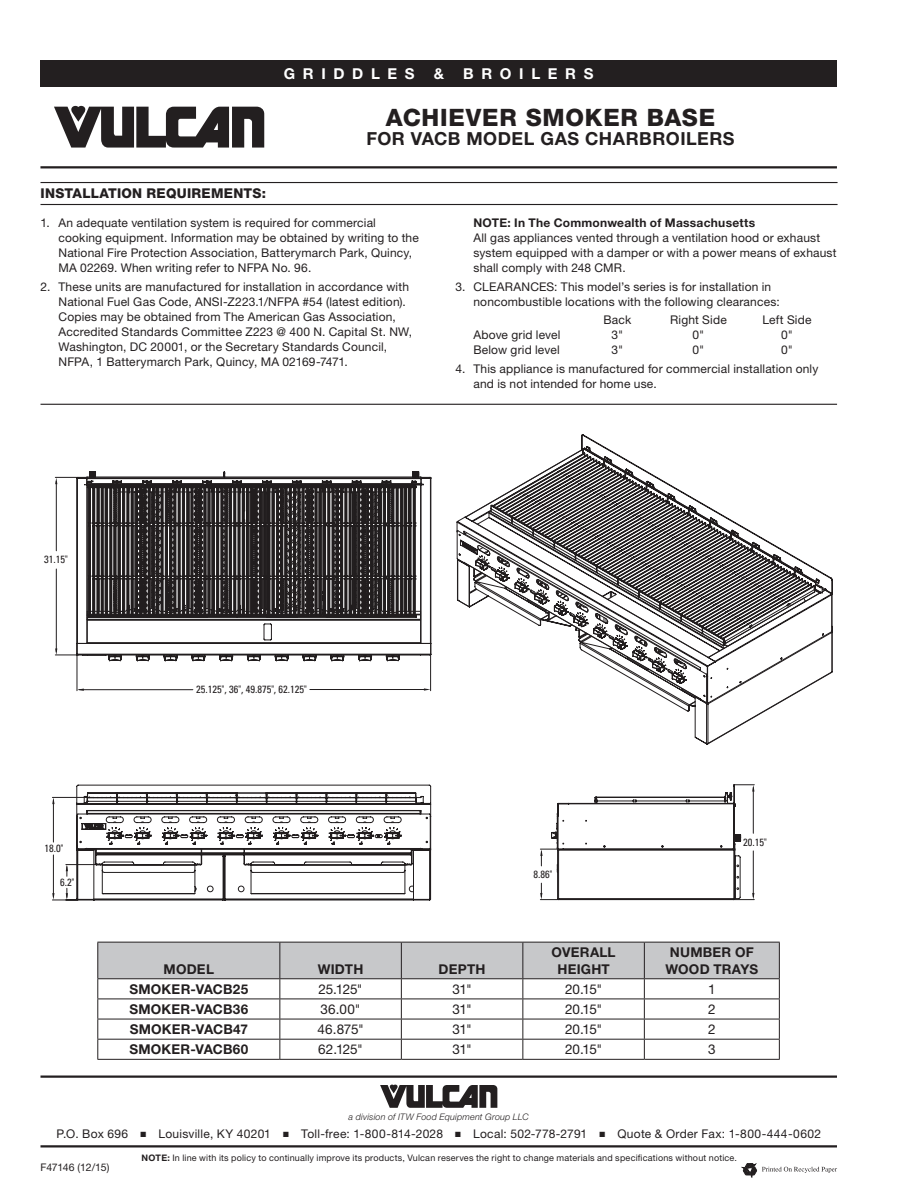
<style>
.page{position:relative;width:918px;height:1188px;background:#fff}
.page>*{position:absolute;margin:0;border:0;box-sizing:border-box;transform-origin:0 0}
.t1{font:800 24px "Helvetica Neue LT Std";letter-spacing:.035em;color:#231f20}
.Title_Sub_1{font:700 18px "Helvetica Neue LT Std";letter-spacing:.03em;color:#231f20}
.t2{font:700 15px "Helvetica Neue LT Std";letter-spacing:.51em;color:#fff}
.Body_2_Align-Left{font:700 13.5px "Helvetica Neue LT Std";letter-spacing:.015em;color:#231f20}
.Body_2_Align-Left-2{font:13.5px "Helvetica Neue LT Std";letter-spacing:-.015em;color:#231f20}
.Sub_Head_1{font:800 13.5px "Helvetica Neue LT Std";letter-spacing:.02em;color:#231f20}
.Body_2_Align-Left-3{font:12px/15px "Helvetica Neue LT Std";letter-spacing:.015em;color:#231f20}
.Body_2_Align-Left-4{font:700 12px "Helvetica Neue LT Std";letter-spacing:.02em;color:#231f20}
.t3{font:condensed 10.5px "Univers LT Std";color:#211d1e}
.t4{font:10.5px "Helvetica Neue LT Std";letter-spacing:-.03em;color:#231f20}
.Body_2_Align-Left-5{font:9px "Helvetica Neue LT Std";letter-spacing:.02em;color:#231f20}
.t5{font:italic 300 9px "Helvetica Neue LT Std";letter-spacing:.02em;color:#231f20}
.s1{font-weight:700}
</style>
<div class="page">
<hr style="left:40px;top:1076px;width:797px;height:2px;background:#231f20">
<svg style="left:380px;top:1085px;width:117px;height:23px"></svg>
<hr style="left:40px;top:1145px;width:797px;height:3px;background:#231f20">
<div style="left:40px;top:60px;width:797px;height:27px;background:#231f20"></div>
<svg style="left:54px;top:106px;width:210px;height:42px"></svg>
<hr style="left:40px;top:166px;width:797px;height:2px;background:#231f20">
<svg style="left:742px;top:1163px;width:95px;height:15px"></svg>
<hr style="left:41px;top:404px;width:796px;height:1px;background:#231f20">
<hr style="left:41px;top:182px;width:797px;height:1px;background:#231f20">
<hr style="left:41px;top:204px;width:797px;height:1px;background:#231f20">
<svg style="left:97px;top:942px;width:683px;height:117px"></svg>
<hr style="left:401px;top:1059px;width:122px;height:1px;background:#231f20">
<hr style="left:523px;top:1059px;width:121px;height:1px;background:#231f20">
<hr style="left:97px;top:1059px;width:183px;height:1px;background:#231f20">
<hr style="left:280px;top:1059px;width:121px;height:1px;background:#231f20">
<hr style="left:644px;top:1059px;width:136px;height:1px;background:#231f20">
<svg style="left:76px;top:471px;width:355px;height:6px"></svg>
<svg style="left:55px;top:477px;width:377px;height:423px"></svg>
<svg style="left:540px;top:784px;width:215px;height:116px"></svg>
<svg style="left:694px;top:712px;width:70px;height:33px"></svg>
<svg style="left:546px;top:448px;width:99px;height:22px"></svg>
<svg style="left:457px;top:470px;width:370px;height:230px"></svg>
<svg style="left:55px;top:648px;width:2px;height:7px"></svg>
<svg style="left:55px;top:478px;width:2px;height:6px"></svg>
<svg style="left:540px;top:893px;width:2px;height:7px"></svg>
<svg style="left:540px;top:849px;width:3px;height:7px"></svg>
<svg style="left:752px;top:893px;width:2px;height:7px"></svg>
<svg style="left:752px;top:785px;width:2px;height:7px"></svg>
<svg style="left:424px;top:688px;width:7px;height:3px"></svg>
<svg style="left:77px;top:689px;width:7px;height:2px"></svg>
<svg style="left:66px;top:893px;width:2px;height:7px"></svg>
<svg style="left:66px;top:865px;width:2px;height:6px"></svg>
<svg style="left:52px;top:893px;width:3px;height:7px"></svg>
<svg style="left:52px;top:797px;width:3px;height:7px"></svg>
<p class="t2" style="left:284px;top:64px;width:132px">GRIDDLES</p>
<p class="t2" style="left:434px;top:64px;width:12px">&amp;</p>
<p class="t2" style="left:463px;top:64px;width:132px">BROILERS</p>
<p class="Sub_Head_1" style="left:41px;top:185px;width:227px">INSTALLATION REQUIREMENTS:</p>
<p class="t1" style="left:386px;top:103px;width:331px">ACHIEVER SMOKER BASE</p>
<p class="Title_Sub_1" style="left:367px;top:128px;width:370px">FOR VACB MODEL GAS CHARBROILERS</p>
<p class="Body_2_Align-Left-3" style="left:59px;top:215px;width:362px;text-indent:-18px">1. An adequate ventilation system is required for commercial cooking equipment. Information may be obtained by writing to the National Fire Protection Association, Batterymarch Park, Quincy, MA 02269. When writing refer to NFPA No. 96.</p>
<p class="Body_2_Align-Left-3" style="left:59px;top:279px;width:355px;text-indent:-18px">2. These units are manufactured for installation in accordance with National Fuel Gas Code, ANSI-Z223.1/NFPA #54 (latest edition).<br>Copies may be obtained from The American Gas Association, Accredited Standards Committee Z223 @ 400 N. Capital St. NW, Washington, DC 20001, or the Secretary Standards Council, NFPA, 1 Batterymarch Park, Quincy, MA 02169-7471.</p>
<p class="Body_2_Align-Left-4" style="left:473px;top:215px;width:283px">NOTE: In The Commonwealth of Massachusetts</p>
<p class="Body_2_Align-Left-3" style="left:473px;top:230px;width:365px">All gas appliances vented through a ventilation hood or exhaust system equipped with a damper or with a power means of exhaust shall comply with 248 CMR.</p>
<p class="Body_2_Align-Left-3" style="left:473px;top:279px;width:308px;text-indent:-18px">3. CLEARANCES: This model’s series is for installation in noncombustible locations with the following clearances:</p>
<p class="Body_2_Align-Left-3" style="left:604px;top:312px;width:29px">Back</p>
<p class="Body_2_Align-Left-3" style="left:670px;top:312px;width:58px">Right Side</p>
<p class="Body_2_Align-Left-3" style="left:762px;top:312px;width:51px">Left Side</p>
<p class="Body_2_Align-Left-3" style="left:473px;top:327px;width:88px">Above grid level</p>
<p class="Body_2_Align-Left-3" style="left:612px;top:327px;width:13px">3"</p>
<p class="Body_2_Align-Left-3" style="left:693px;top:327px;width:13px">0"</p>
<p class="Body_2_Align-Left-3" style="left:781px;top:327px;width:13px">0"</p>
<p class="Body_2_Align-Left-3" style="left:473px;top:342px;width:88px">Below grid level</p>
<p class="Body_2_Align-Left-3" style="left:612px;top:342px;width:13px">3"</p>
<p class="Body_2_Align-Left-3" style="left:693px;top:342px;width:13px">0"</p>
<p class="Body_2_Align-Left-3" style="left:781px;top:342px;width:13px">0"</p>
<p class="Body_2_Align-Left-3" style="left:473px;top:361px;width:346px;text-indent:-18px">4. This appliance is manufactured for commercial installation only and is not intended for home use.</p>
<p class="t3" style="left:44px;top:553px;width:25px">31.15"</p>
<p class="t3" style="left:45px;top:842px;width:20px">18.0"</p>
<p class="t3" style="left:60px;top:875px;width:16px">6.2"</p>
<p class="t3" style="left:196px;top:683px;width:112px">25.125", 36", 49.875", 62.125"</p>
<p class="t3" style="left:533px;top:868px;width:20px">8.86"</p>
<p class="t3" style="left:743px;top:835px;width:25px">20.15"</p>
<p class="Body_2_Align-Left" style="left:164px;top:960px;width:52px">MODEL</p>
<p class="Body_2_Align-Left" style="left:318px;top:960px;width:47px">WIDTH</p>
<p class="Body_2_Align-Left" style="left:439px;top:960px;width:48px">DEPTH</p>
<p class="Body_2_Align-Left" style="left:552px;top:944px;width:65px">OVERALL</p>
<p class="Body_2_Align-Left" style="left:557px;top:960px;width:54px">HEIGHT</p>
<p class="Body_2_Align-Left" style="left:670px;top:944px;width:85px">NUMBER OF</p>
<p class="Body_2_Align-Left" style="left:666px;top:960px;width:94px">WOOD TRAYS</p>
<p class="Body_2_Align-Left" style="left:129px;top:981px;width:120px">SMOKER-VACB25</p>
<p class="Body_2_Align-Left-2" style="left:318px;top:981px;width:46px">25.125"</p>
<p class="Body_2_Align-Left-2" style="left:452px;top:981px;width:21px">31"</p>
<p class="Body_2_Align-Left-2" style="left:565px;top:981px;width:39px">20.15"</p>
<p class="Body_2_Align-Left-2" style="left:708px;top:981px;width:9px">1</p>
<p class="Body_2_Align-Left" style="left:129px;top:1001px;width:120px">SMOKER-VACB36</p>
<p class="Body_2_Align-Left-2" style="left:321px;top:1001px;width:42px">36.00"</p>
<p class="Body_2_Align-Left-2" style="left:452px;top:1001px;width:21px">31"</p>
<p class="Body_2_Align-Left-2" style="left:565px;top:1001px;width:39px">20.15"</p>
<p class="Body_2_Align-Left-2" style="left:708px;top:1001px;width:9px">2</p>
<p class="Body_2_Align-Left" style="left:130px;top:1021px;width:120px">SMOKER-VACB47</p>
<p class="Body_2_Align-Left-2" style="left:317px;top:1021px;width:48px">46.875"</p>
<p class="Body_2_Align-Left-2" style="left:452px;top:1021px;width:21px">31"</p>
<p class="Body_2_Align-Left-2" style="left:565px;top:1021px;width:39px">20.15"</p>
<p class="Body_2_Align-Left-2" style="left:708px;top:1021px;width:9px">2</p>
<p class="Body_2_Align-Left" style="left:129px;top:1041px;width:120px">SMOKER-VACB60</p>
<p class="Body_2_Align-Left-2" style="left:318px;top:1041px;width:46px">62.125"</p>
<p class="Body_2_Align-Left-2" style="left:452px;top:1041px;width:21px">31"</p>
<p class="Body_2_Align-Left-2" style="left:565px;top:1041px;width:39px">20.15"</p>
<p class="Body_2_Align-Left-2" style="left:708px;top:1041px;width:9px">3</p>
<p class="t5" style="left:349px;top:1111px;width:182px">a division of ITW Food Equipment Group LLC</p>
<p class="Body_2_Align-Left-3" style="left:56px;top:1127px;width:766px">P.O. Box 696 ■ Louisville, KY 40201 ■ Toll-free: 1-800-814-2028 ■ Local: 502-778-2791 ■ Quote &amp; Order Fax: 1-800-444-0602</p>
<p class="t4" style="left:40px;top:1161px;width:70px">F47146 (12/15)</p>
<p class="Body_2_Align-Left-5" style="left:142px;top:1152px;width:597px"><span class="s1">NOTE:</span> In line with its policy to continually improve its products, Vulcan reserves the right to change materials and specifications without notice.</p>
</div>
